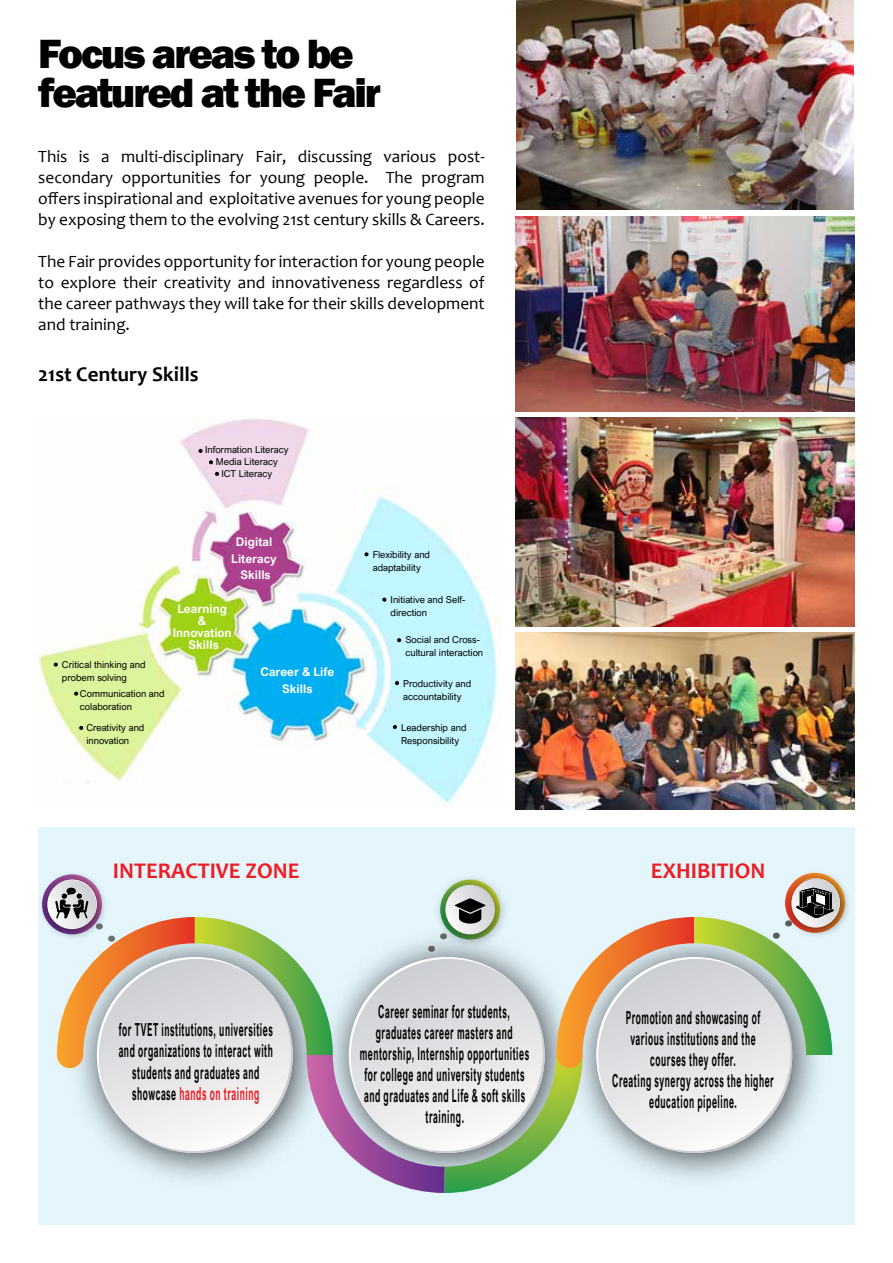
<style>
.page{position:relative;width:893px;height:1263px;background:#fff}
.page>*{position:absolute;margin:0;border:0;box-sizing:border-box;transform-origin:0 0}
.t1{font:800 42px/39px "Franklin Gothic";letter-spacing:-.05em;color:#000}
.t2{font:700 22.5px "Candara";color:#ed1d24}
.t3{font:700 21px "Candara";color:#000}
.t4{font:700 18px/21px "Arial Nova";letter-spacing:.06em;color:#010101;text-align:center;scale:.48 1}
.t5{font:17.25px/21px "Candara";color:#000;text-align:justify}
.t6{font:700 11.85px/11.9px "Arial Nova";color:#fff;text-align:center}
.t7{font:9.6px/13px "Arial Nova";color:#000}
.s1{color:#ed1d24}
</style>
<div class="page">
<img style="left:516px;top:0;width:338px;height:210px">
<div style="left:38px;top:827px;width:817px;height:398px;background:#e4f5fc"></div>
<img style="left:798px;top:872px;width:51px;height:53px">
<img style="left:42px;top:874px;width:45px;height:57px">
<svg style="left:47px;top:880px;width:50px;height:49px"></svg>
<svg style="left:54px;top:878px;width:786px;height:315px"></svg>
<img style="left:37px;top:418px;width:462px;height:385px">
<svg style="left:199px;top:449px;width:4px;height:4px"></svg>
<svg style="left:209px;top:460px;width:4px;height:4px"></svg>
<svg style="left:215px;top:472px;width:4px;height:4px"></svg>
<svg style="left:54px;top:662px;width:4px;height:5px"></svg>
<svg style="left:364px;top:552px;width:4px;height:4px"></svg>
<svg style="left:382px;top:597px;width:4px;height:5px"></svg>
<svg style="left:397px;top:638px;width:4px;height:4px"></svg>
<svg style="left:395px;top:681px;width:4px;height:4px"></svg>
<svg style="left:393px;top:725px;width:4px;height:4px"></svg>
<svg style="left:74px;top:691px;width:4px;height:5px"></svg>
<svg style="left:79px;top:726px;width:4px;height:4px"></svg>
<img style="left:516px;top:217px;width:339px;height:195px">
<img style="left:516px;top:417px;width:339px;height:209px">
<img style="left:516px;top:632px;width:339px;height:177px">
<h1 class="t1" style="left:38px;top:34px;width:344px">Focus areas to be featured at the Fair</h1>
<p class="t5" style="left:38px;top:145px;width:448px">This is a multi-disciplinary Fair, discussing various post&shy;secondary opportunities for young people. The program offers inspirational and exploitative avenues for young people by exposing them to the evolving 21st century skills &amp; Careers.</p>
<p class="t5" style="left:38px;top:250px;width:448px">The Fair provides opportunity for interaction for young people to explore their creativity and innovativeness regardless of the career pathways they will take for their skills development and training.</p>
<p class="t3" style="left:38px;top:361px;width:162px">21st Century Skills</p>
<p class="t7" style="left:205px;top:444px;width:85px;line-height:11.9px;text-align:center">Information Literacy<br>Media Literacy<br>ICT Literacy</p>
<p class="t6" style="left:231px;top:533px;width:47px;line-height:16.6px">Digital<br>Literacy<br>Skills</p>
<p class="t7" style="left:62px;top:658px;width:85px">Critical thinking and probem solving</p>
<p class="t7" style="left:80px;top:687px;width:86px">Communication and colaboration</p>
<p class="t7" style="left:86px;top:721px;width:60px">Creativity and innovation</p>
<p class="t6" style="left:173px;top:603px;width:61px">Learning &amp;<br>Innovation<br>Skills</p>
<p class="t6" style="left:260px;top:663px;width:75px;line-height:16.6px">Career &amp; Life<br>Skills</p>
<p class="t7" style="left:373px;top:548px;width:59px">Flexibility and adaptability</p>
<p class="t7" style="left:391px;top:593px;width:76px">Initiative and Self&shy;direction</p>
<p class="t7" style="left:405px;top:633px;width:79px">Social and Cross&shy;cultural interaction</p>
<p class="t7" style="left:403px;top:677px;width:69px">Productivity and accountability</p>
<p class="t7" style="left:401px;top:721px;width:67px">Leadership and<br>Responsibility</p>
<h2 class="t2" style="left:113px;top:856px;width:188px">INTERACTIVE ZONE</h2>
<h2 class="t2" style="left:651px;top:857px;width:116px">EXHIBITION</h2>
<p class="t4" style="left:119px;top:1019px;width:323px">for TVET institutions, universities and organizations to interact with students and graduates and showcase <span class="s1">hands on training</span></p>
<p class="t4" style="left:360px;top:1001px;width:354px">Career seminar for students, graduates career masters and mentorship, Internship opportunities for college and university students and graduates and Life &amp; soft skills training.</p>
<p class="t4" style="left:612px;top:1007px;width:338px">Promotion and showcasing of various institutions and the courses they offer.<br>Creating synergy across the higher education pipeline.</p>
</div>
